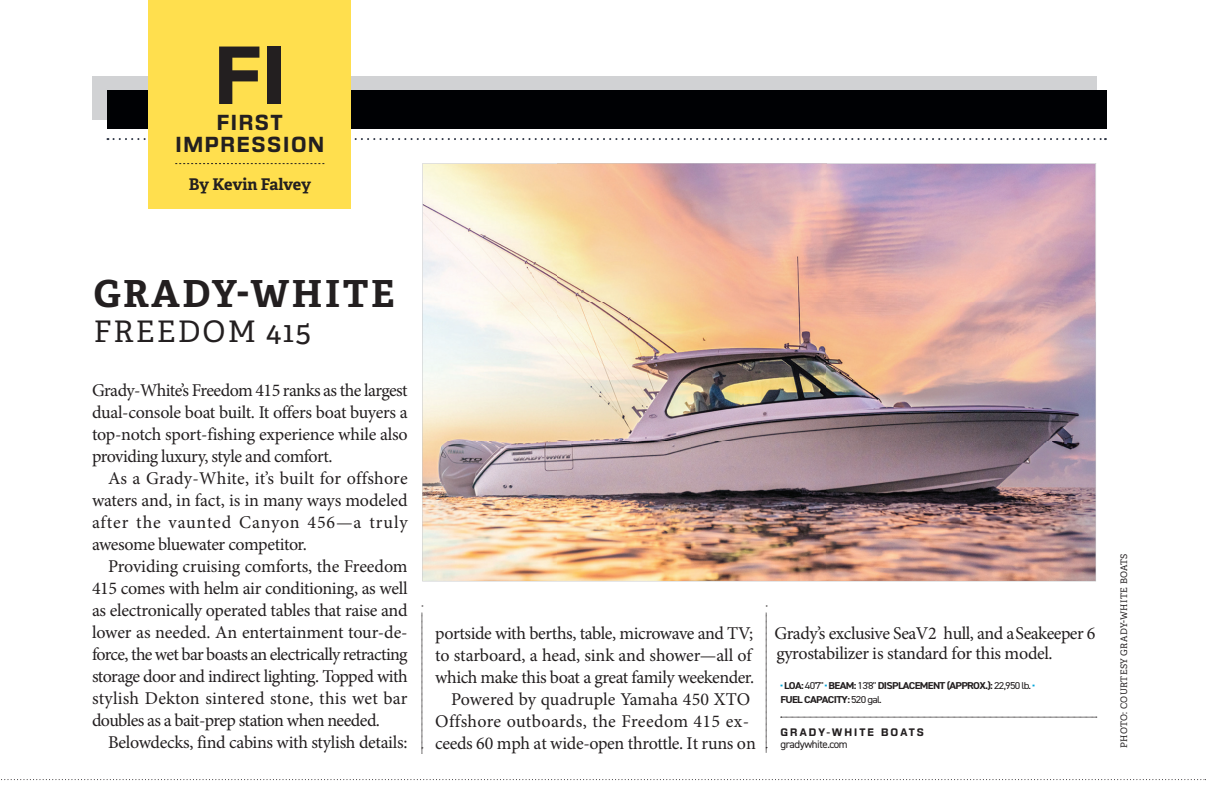
<style>
.page{position:relative;width:1206px;height:811px;background:#fff}
.page>*{position:absolute;margin:0;border:0;box-sizing:border-box;transform-origin:0 0}
.t1{font:700 75.6px "DDT Rg";color:#231f20}
.t2{font:700 37.2px "Adelle";letter-spacing:.07em;color:#231f20}
.t3{font:29.6px "Adelle";letter-spacing:.07em;color:#231f20}
.t4{font:700 20px/22px "DDT Rg";letter-spacing:.08em;color:#231f20;text-align:center}
.t5{font:18px/22px "Minion Pro";letter-spacing:-.02em;color:#231f20;text-align:justify}
.t6{font:18px "Minion Pro";letter-spacing:.02em;color:#231f20}
.t7{font:18px "Minion Pro";letter-spacing:.005em;color:#231f20}
.t8{font:700 16px "Adelle";letter-spacing:-.015em;color:#231f20}
.t9{font:11px "DIN2014";letter-spacing:-.04em;color:#231f20}
.t10{font:700 10px/14px "DIN2014";letter-spacing:-.06em;color:#231f20;scale:1.1 1}
.t11{font:700 10px "DDT Rg";letter-spacing:.2em;color:#231f20}
.t12{font:9px "Adelle";letter-spacing:.04em;color:#231f20}
.s1{font-weight:800;color:#00a4d9}
.s2{font-weight:400}
</style>
<div class="page">
<svg style="left:107px;top:138px;width:999px;height:2px"></svg>
<div style="left:92px;top:76px;width:1004px;height:43px;background:#d1d2d4"></div>
<div style="left:107px;top:91px;width:1000px;height:38px;background:#000104"></div>
<svg style="left:1px;top:779px;width:1205px;height:1px"></svg>
<svg style="left:422px;top:613px;width:1px;height:140px"></svg>
<svg style="left:766px;top:613px;width:1px;height:140px"></svg>
<div style="left:149px;top:0;width:202px;height:209px;background:#ffdf4e"></div>
<svg style="left:175px;top:163px;width:149px;height:1px"></svg>
<img style="left:422px;top:163px;width:674px;height:418px">
<svg style="left:781px;top:717px;width:316px;height:1px"></svg>
<h1 class="t1" style="left:214px;top:34px;width:73px">FI</h1>
<p class="t4" style="left:176px;top:112px;width:150px">FIRST<br>IMPRESSION</p>
<p class="t8" style="left:189px;top:178px;width:124px">By Kevin Falvey</p>
<h2 class="t2" style="left:94px;top:280px;width:302px">GRADY-WHITE</h2>
<h3 class="t3" style="left:94px;top:314px;width:219px">FREEDOM 415</h3>
<p class="t5" style="left:92px;top:381px;width:317px">Grady-White’s Freedom 415 ranks as the largest dual-console boat built. It offers boat buyers a top-notch sport-fishing experience while also providing luxury, style and comfort.</p>
<p class="t5" style="left:92px;top:469px;width:317px;text-indent:16px">As a Grady-White, it’s built for offshore waters and, in fact, is in many ways modeled after the vaunted Canyon 456—a truly awesome bluewater competitor.</p>
<p class="t5" style="left:92px;top:557px;width:317px;text-indent:16px">Providing cruising comforts, the Freedom 415 comes with helm air conditioning, as well as electronically operated tables that raise and lower as needed. An entertainment tour-de&shy;force, the wet bar boasts an electrically retracting storage door and indirect lighting. Topped with stylish Dekton sintered stone, this wet bar doubles as a bait-prep station when needed.</p>
<p class="t5" style="left:108px;top:733px;width:301px">Belowdecks, find cabins with stylish details:</p>
<p class="t5" style="left:435px;top:623px;width:662px">portside with berths, table, microwave and TV; Grady’s exclusive SeaV2 hull, and a Seakeeper 6</p>
<p class="t5" style="left:435px;top:646px;width:318px">to starboard, a head, sink and shower—all of</p>
<p class="t5" style="left:435px;top:668px;width:320px">which make this boat a great family weekender.</p>
<p class="t7" style="left:451px;top:692px;width:301px">Powered by quadruple Yamaha 450 XTO</p>
<p class="t6" style="left:435px;top:714px;width:315px">Offshore outboards, the Freedom 415 ex-</p>
<p class="t5" style="left:435px;top:733px;width:322px">ceeds 60 mph at wide-open throttle. It runs on</p>
<p class="t5" style="left:776px;top:643px;width:278px">gyrostabilizer is standard for this model.</p>
<p class="t10" style="left:780px;top:678px;width:233px"><span class="s1">·</span> LOA: <span class="s2">40'7"</span> <span class="s1">·</span> BEAM: <span class="s2">13'8"</span> DISPLACEMENT (APPROX.): <span class="s2">22,950 lb.</span> <span class="s1">·<br></span>FUEL CAPACITY: <span class="s2">520 gal.</span></p>
<p class="t11" style="left:780px;top:726px;width:145px">GRADY-WHITE BOATS</p>
<p class="t9" style="left:780px;top:740px;width:69px">gradywhite.com</p>
<p class="t12" style="left:1119px;top:748px;width:196px;rotate:-90deg">PHOTO: COURTESY GRADY-WHITE BOATS</p>
</div>
